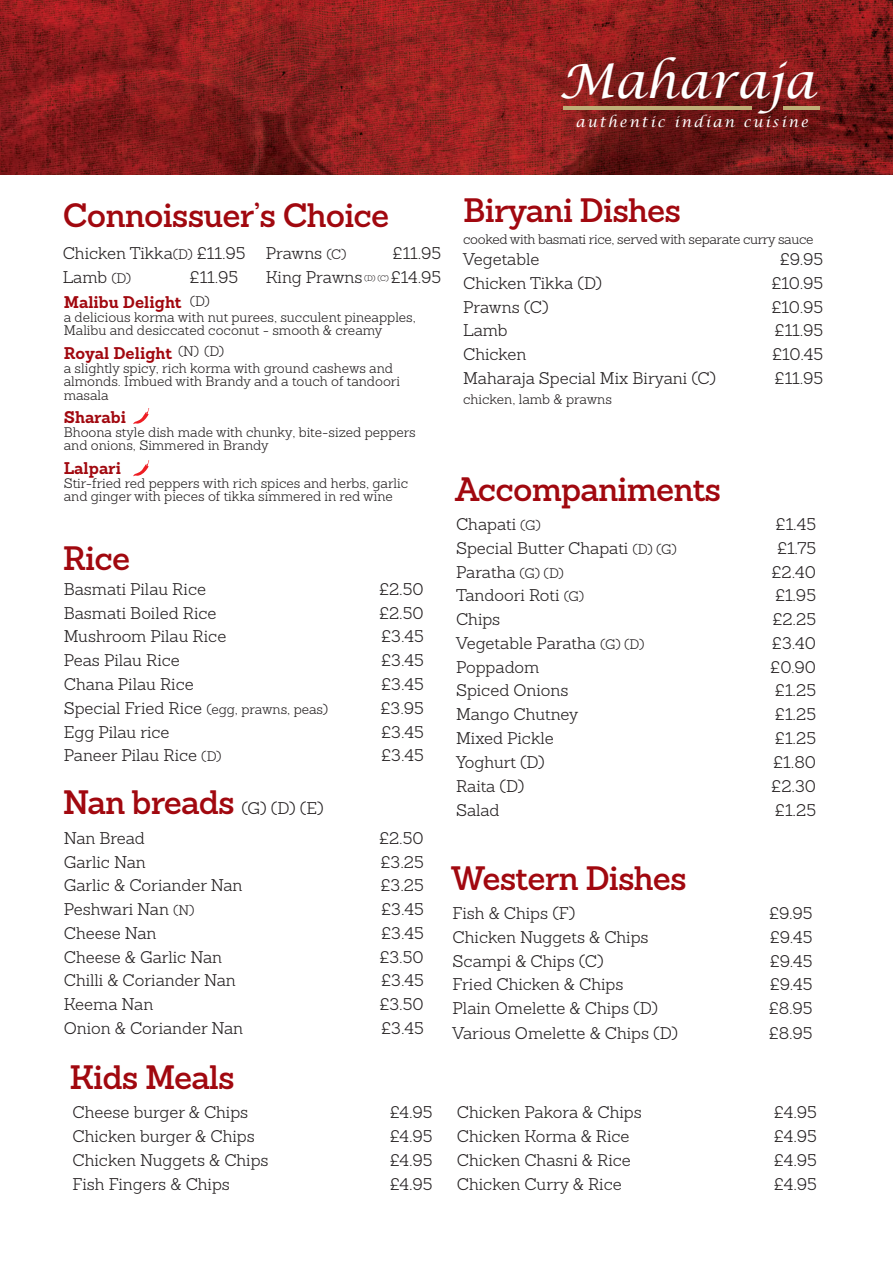
<style>
.page{position:relative;width:893px;height:1263px;background:#fff}
.page>*{position:absolute;margin:0;border:0;box-sizing:border-box;transform-origin:0 0}
.t1{font:italic 47.55px "Lucida Calligraphy";color:#fff}
.t2{font:600 33px "Sanchez";letter-spacing:-.025em;color:#a1080f}
.t3{font:300 16.5px "Sanchez";color:#231f20}
.t4{font:700 16.5px "Sanchez";color:#a1080f}
.t5{font:italic 14.4px "Lucida Calligraphy";letter-spacing:.14em;color:#fff}
.t6{font:300 13.5px/13.5px "Sanchez";color:#231f20}
.t7{font:300 13.5px "Sanchez";letter-spacing:-.025em;color:#231f20}
.t8{font:300 7.8px "Sanchez";color:#231f20}
.s1{font-size:13.5px}
.s2{font-size:16.5px}
.s3{font-weight:300;font-size:16.5px;color:#231f20}
</style>
<div class="page">
<img style="left:0;top:0;width:893px;height:174px">
<hr style="left:563px;top:107px;width:189px;height:3px;background:#beae77">
<hr style="left:783px;top:107px;width:36px;height:3px;background:#beae77">
<svg style="left:133px;top:408px;width:16px;height:16px"></svg>
<svg style="left:133px;top:460px;width:16px;height:16px"></svg>
<p class="t1" style="left:559px;top:52px;width:257px">Maharaja</p>
<p class="t5" style="left:575px;top:113px;width:234px">authentic indian cuisine</p>
<p class="t2" style="left:63px;top:193px;width:328px">Connoissuer’s Choice</p>
<p class="t3" style="left:63px;top:243px;width:184px">Chicken Tikka<span class="s1">(D)</span> £11.95</p>
<p class="t3" style="left:63px;top:267px;width:70px">Lamb <span class="s1">(D)</span></p>
<p class="t3" style="left:190px;top:267px;width:50px">£11.95</p>
<p class="t3" style="left:266px;top:243px;width:82px">Prawns <span class="s1">(C)</span></p>
<p class="t3" style="left:393px;top:243px;width:50px">£11.95</p>
<p class="t3" style="left:266px;top:267px;width:98px">King Prawns</p>
<p class="t3" style="left:391px;top:267px;width:52px">£14.95</p>
<p class="t8" style="left:364px;top:274px;width:27px">(D) (C)</p>
<p class="t6" style="left:190px;top:294px;width:22px">(D)</p>
<p class="t6" style="left:178px;top:344px;width:48px">(N) (D)</p>
<p class="t4" style="left:64px;top:291px;width:119px">Malibu Delight</p>
<p class="t6" style="left:64px;top:310px;width:354px">a delicious korma with nut purees, succulent pineapples,<br>Malibu and desiccated coconut - smooth &amp; creamy</p>
<p class="t4" style="left:64px;top:342px;width:110px">Royal Delight</p>
<p class="t6" style="left:64px;top:361px;width:338px">a slightly spicy, rich korma with ground cashews and almonds. Imbued with Brandy and a touch of tandoori masala</p>
<p class="t4" style="left:64px;top:406px;width:64px">Sharabi</p>
<p class="t6" style="left:64px;top:425px;width:354px">Bhoona style dish made with chunky, bite-sized peppers and onions, Simmered in Brandy</p>
<p class="t4" style="left:64px;top:457px;width:59px">Lalpari</p>
<p class="t6" style="left:64px;top:476px;width:346px">Stir-fried red peppers with rich spices and herbs, garlic and ginger with pieces of tikka simmered in red wine</p>
<p class="t2" style="left:63px;top:537px;width:69px">Rice</p>
<p class="t3" style="left:64px;top:579px;width:144px">Basmati Pilau Rice</p>
<p class="t3" style="left:379px;top:579px;width:46px">£2.50</p>
<p class="t3" style="left:64px;top:602px;width:154px">Basmati Boiled Rice</p>
<p class="t3" style="left:379px;top:602px;width:46px">£2.50</p>
<p class="t3" style="left:64px;top:626px;width:164px">Mushroom Pilau Rice</p>
<p class="t3" style="left:381px;top:626px;width:44px">£3.45</p>
<p class="t3" style="left:64px;top:650px;width:118px">Peas Pilau Rice</p>
<p class="t3" style="left:381px;top:650px;width:44px">£3.45</p>
<p class="t3" style="left:64px;top:674px;width:131px">Chana Pilau Rice</p>
<p class="t3" style="left:381px;top:674px;width:44px">£3.45</p>
<p class="t6" style="left:64px;top:702px;width:266px"><span class="s2">Special Fried Rice</span> (egg, prawns, peas)</p>
<p class="t3" style="left:380px;top:697px;width:45px">£3.95</p>
<p class="t3" style="left:64px;top:721px;width:107px">Egg Pilau rice</p>
<p class="t3" style="left:381px;top:721px;width:44px">£3.45</p>
<p class="t3" style="left:64px;top:745px;width:159px">Paneer Pilau Rice <span class="s1">(D)</span></p>
<p class="t3" style="left:381px;top:745px;width:44px">£3.45</p>
<p class="t2" style="left:63px;top:780px;width:262px">Nan breads <span class="s3">(G) (D) (E)</span></p>
<p class="t3" style="left:64px;top:827px;width:83px">Nan Bread</p>
<p class="t3" style="left:379px;top:827px;width:46px">£2.50</p>
<p class="t3" style="left:64px;top:851px;width:84px">Garlic Nan</p>
<p class="t3" style="left:380px;top:851px;width:45px">£3.25</p>
<p class="t3" style="left:64px;top:875px;width:180px">Garlic &amp; Coriander Nan</p>
<p class="t3" style="left:380px;top:875px;width:45px">£3.25</p>
<p class="t3" style="left:64px;top:899px;width:132px">Peshwari Nan <span class="s1">(N)</span></p>
<p class="t3" style="left:381px;top:899px;width:44px">£3.45</p>
<p class="t3" style="left:64px;top:922px;width:94px">Cheese Nan</p>
<p class="t3" style="left:381px;top:922px;width:44px">£3.45</p>
<p class="t3" style="left:64px;top:946px;width:160px">Cheese &amp; Garlic Nan</p>
<p class="t3" style="left:379px;top:946px;width:46px">£3.50</p>
<p class="t3" style="left:64px;top:970px;width:173px">Chilli &amp; Coriander Nan</p>
<p class="t3" style="left:381px;top:970px;width:44px">£3.45</p>
<p class="t3" style="left:64px;top:994px;width:91px">Keema Nan</p>
<p class="t3" style="left:379px;top:994px;width:46px">£3.50</p>
<p class="t3" style="left:64px;top:1017px;width:181px">Onion &amp; Coriander Nan</p>
<p class="t3" style="left:381px;top:1017px;width:44px">£3.45</p>
<p class="t2" style="left:69px;top:1055px;width:167px">Kids Meals</p>
<p class="t3" style="left:73px;top:1102px;width:177px">Cheese burger &amp; Chips</p>
<p class="t3" style="left:390px;top:1102px;width:44px">£4.95</p>
<p class="t3" style="left:73px;top:1126px;width:184px">Chicken burger &amp; Chips</p>
<p class="t3" style="left:390px;top:1126px;width:44px">£4.95</p>
<p class="t3" style="left:73px;top:1150px;width:197px">Chicken Nuggets &amp; Chips</p>
<p class="t3" style="left:390px;top:1150px;width:44px">£4.95</p>
<p class="t3" style="left:73px;top:1173px;width:159px">Fish Fingers &amp; Chips</p>
<p class="t3" style="left:390px;top:1173px;width:44px">£4.95</p>
<p class="t2" style="left:463px;top:188px;width:220px">Biryani Dishes</p>
<p class="t3" style="left:463px;top:248px;width:78px">Vegetable</p>
<p class="t3" style="left:780px;top:248px;width:45px">£9.95</p>
<p class="t3" style="left:463px;top:272px;width:141px">Chicken Tikka (D)</p>
<p class="t3" style="left:771px;top:272px;width:53px">£10.95</p>
<p class="t3" style="left:463px;top:296px;width:87px">Prawns (C)</p>
<p class="t3" style="left:771px;top:296px;width:53px">£10.95</p>
<p class="t3" style="left:463px;top:320px;width:46px">Lamb</p>
<p class="t3" style="left:775px;top:320px;width:50px">£11.95</p>
<p class="t3" style="left:463px;top:344px;width:65px">Chicken</p>
<p class="t3" style="left:772px;top:344px;width:53px">£10.45</p>
<p class="t3" style="left:463px;top:368px;width:255px">Maharaja Special Mix Biryani (C)</p>
<p class="t3" style="left:774px;top:368px;width:50px">£11.95</p>
<p class="t6" style="left:463px;top:392px;width:150px">chicken, lamb &amp; prawns</p>
<p class="t7" style="left:463px;top:231px;width:352px">cooked with basmati rice, served with separate curry sauce</p>
<p class="t2" style="left:455px;top:467px;width:268px">Accompaniments</p>
<p class="t3" style="left:456px;top:514px;width:86px">Chapati <span class="s1">(G)</span></p>
<p class="t3" style="left:776px;top:514px;width:42px">£1.45</p>
<p class="t3" style="left:456px;top:538px;width:222px">Special Butter Chapati <span class="s1">(D) (G)</span></p>
<p class="t3" style="left:777px;top:538px;width:41px">£1.75</p>
<p class="t3" style="left:456px;top:561px;width:109px">Paratha <span class="s1">(G) (D)</span></p>
<p class="t3" style="left:771px;top:561px;width:46px">£2.40</p>
<p class="t3" style="left:456px;top:585px;width:130px">Tandoori Roti <span class="s1">(G)</span></p>
<p class="t3" style="left:775px;top:585px;width:43px">£1.95</p>
<p class="t3" style="left:456px;top:609px;width:46px">Chips</p>
<p class="t3" style="left:772px;top:609px;width:45px">£2.25</p>
<p class="t3" style="left:456px;top:633px;width:190px">Vegetable Paratha <span class="s1">(G) (D)</span></p>
<p class="t3" style="left:772px;top:633px;width:46px">£3.40</p>
<p class="t3" style="left:456px;top:656px;width:85px">Poppadom</p>
<p class="t3" style="left:770px;top:656px;width:47px">£0.90</p>
<p class="t3" style="left:456px;top:680px;width:114px">Spiced Onions</p>
<p class="t3" style="left:775px;top:680px;width:43px">£1.25</p>
<p class="t3" style="left:456px;top:704px;width:124px">Mango Chutney</p>
<p class="t3" style="left:775px;top:704px;width:43px">£1.25</p>
<p class="t3" style="left:456px;top:728px;width:99px">Mixed Pickle</p>
<p class="t3" style="left:775px;top:728px;width:43px">£1.25</p>
<p class="t3" style="left:456px;top:752px;width:90px">Yoghurt (D)</p>
<p class="t3" style="left:773px;top:752px;width:44px">£1.80</p>
<p class="t3" style="left:456px;top:776px;width:70px">Raita (D)</p>
<p class="t3" style="left:771px;top:776px;width:46px">£2.30</p>
<p class="t3" style="left:456px;top:799px;width:45px">Salad</p>
<p class="t3" style="left:775px;top:799px;width:43px">£1.25</p>
<p class="t2" style="left:452px;top:856px;width:237px">Western Dishes</p>
<p class="t3" style="left:453px;top:903px;width:124px">Fish &amp; Chips (F)</p>
<p class="t3" style="left:769px;top:903px;width:45px">£9.95</p>
<p class="t3" style="left:453px;top:926px;width:197px">Chicken Nuggets &amp; Chips</p>
<p class="t3" style="left:770px;top:926px;width:44px">£9.45</p>
<p class="t3" style="left:453px;top:950px;width:153px">Scampi &amp; Chips (C)</p>
<p class="t3" style="left:770px;top:950px;width:44px">£9.45</p>
<p class="t3" style="left:453px;top:974px;width:172px">Fried Chicken &amp; Chips</p>
<p class="t3" style="left:770px;top:974px;width:44px">£9.45</p>
<p class="t3" style="left:453px;top:998px;width:207px">Plain Omelette &amp; Chips (D)</p>
<p class="t3" style="left:769px;top:998px;width:46px">£8.95</p>
<p class="t3" style="left:453px;top:1022px;width:227px">Various Omelette &amp; Chips (D)</p>
<p class="t3" style="left:769px;top:1022px;width:46px">£8.95</p>
<p class="t3" style="left:457px;top:1102px;width:186px">Chicken Pakora &amp; Chips</p>
<p class="t3" style="left:774px;top:1102px;width:44px">£4.95</p>
<p class="t3" style="left:457px;top:1126px;width:174px">Chicken Korma &amp; Rice</p>
<p class="t3" style="left:774px;top:1126px;width:44px">£4.95</p>
<p class="t3" style="left:457px;top:1150px;width:175px">Chicken Chasni &amp; Rice</p>
<p class="t3" style="left:774px;top:1150px;width:44px">£4.95</p>
<p class="t3" style="left:457px;top:1173px;width:166px">Chicken Curry &amp; Rice</p>
<p class="t3" style="left:774px;top:1173px;width:44px">£4.95</p>
</div>
